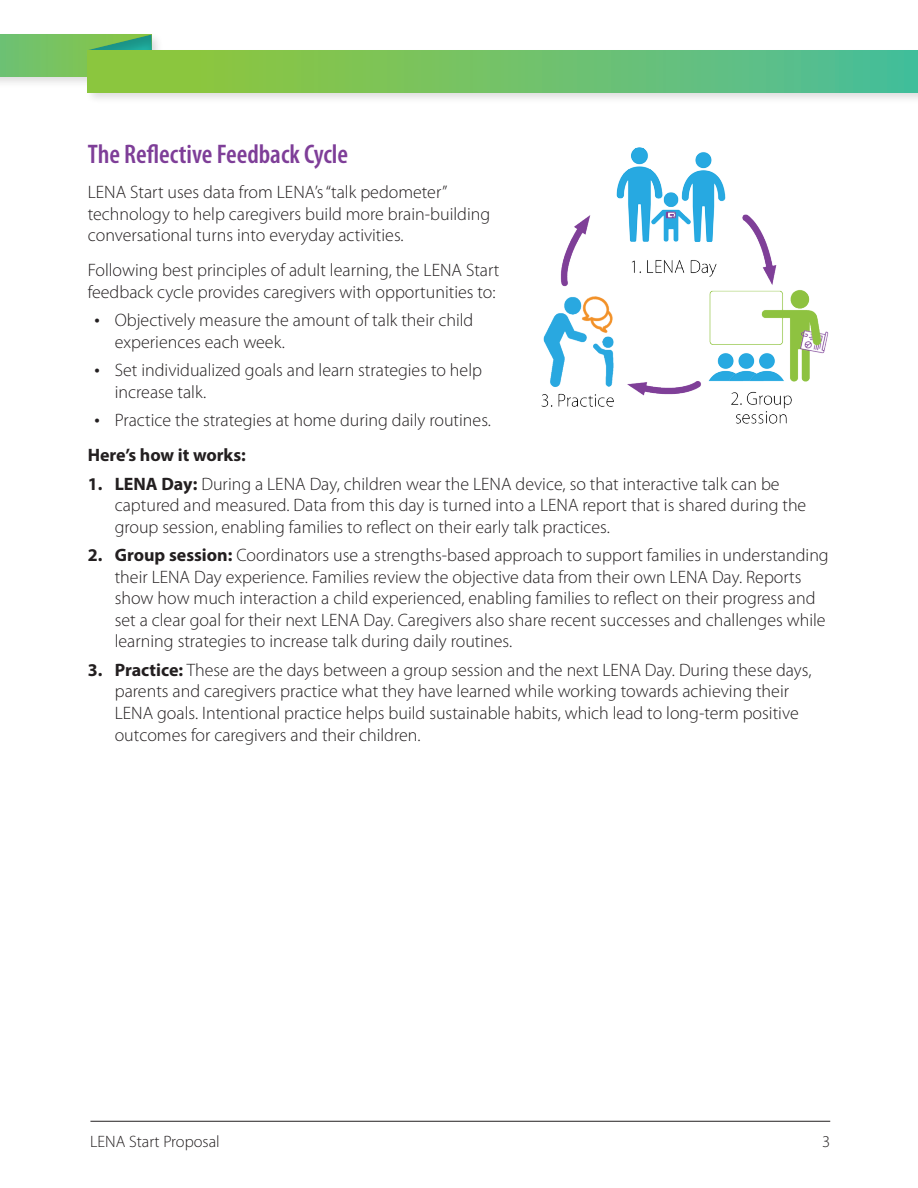
<style>
.page{position:relative;width:918px;height:1188px;background:#fff}
.page>*{position:absolute;margin:0;border:0;box-sizing:border-box;transform-origin:0 0}
.Subheadings{font:600 condensed 27px "Myriad Pro";color:#7e3e98}
.Subheadings-2{font:300 18px/21.6px "Myriad Pro";color:#231f20}
.Subheadings-3{font:700 18px "Myriad Pro";color:#231f20}
.t1{font:300 16.5px "Myriad Pro";color:#231f20}
.s1{font-weight:400;font-stretch:condensed;font-size:21px}
.s2{font-weight:700}
</style>
<div class="page">
<hr style="left:90px;top:1121px;width:740px;height:1px;background:#231f20">
<div style="left:0;top:31px;width:164px;height:58px;background:#231f20;opacity:.15"></div>
<svg style="left:0;top:34px;width:86px;height:42px;background:#75c265"></svg>
<svg style="left:86px;top:32px;width:69px;height:15px"></svg>
<div style="left:84px;top:47px;width:834px;height:57px;background:#231f20;opacity:.15"></div>
<div style="left:87px;top:50px;width:831px;height:42px;background:linear-gradient(to right,#95c734,#4cbd9c)"></div>
<img style="left:541px;top:147px;width:288px;height:277px">
<p class="Subheadings" style="left:88px;top:139px;width:262px">The Reflective Feedback Cycle</p>
<p class="Subheadings-2" style="left:88px;top:181px;width:404px">LENA Start uses data from LENA’s “talk pedometer” technology to help caregivers build more brain-building conversational turns into everyday activities.</p>
<p class="Subheadings-2" style="left:88px;top:259px;width:413px">Following best principles of adult learning, the LENA Start feedback cycle provides caregivers with opportunities to:</p>
<p class="Subheadings-2" style="left:115px;top:309px;width:360px;text-indent:-20px"><span class="s1">•</span> Objectively measure the amount of talk their child experiences each week.</p>
<p class="Subheadings-2" style="left:115px;top:359px;width:369px;text-indent:-20px"><span class="s1">•</span> Set individualized goals and learn strategies to help increase talk.</p>
<p class="Subheadings-2" style="left:94px;top:409px;width:398px"><span class="s1">•</span> Practice the strategies at home during daily routines.</p>
<p class="Subheadings-3" style="left:88px;top:443px;width:160px">Here’s how it works:</p>
<p class="Subheadings-2" style="left:115px;top:473px;width:693px;text-indent:-27px"><span class="s2">1. LENA Day:</span> During a LENA Day, children wear the LENA device, so that interactive talk can be captured and measured. Data from this day is turned into a LENA report that is shared during the group session, enabling families to reflect on their early talk practices.</p>
<p class="Subheadings-2" style="left:115px;top:544px;width:716px;text-indent:-27px"><span class="s2">2. Group session:</span> Coordinators use a strengths-based approach to support families in understanding their LENA Day experience. Families review the objective data from their own LENA Day. Reports show how much interaction a child experienced, enabling families to reflect on their progress and set a clear goal for their next LENA Day. Caregivers also share recent successes and challenges while learning strategies to increase talk during daily routines.</p>
<p class="Subheadings-2" style="left:115px;top:659px;width:698px;text-indent:-27px"><span class="s2">3. Practice:</span> These are the days between a group session and the next LENA Day. During these days, parents and caregivers practice what they have learned while working towards achieving their LENA goals. Intentional practice helps build sustainable habits, which lead to long-term positive outcomes for caregivers and their children.</p>
<p class="t1" style="left:90px;top:1132px;width:131px">LENA Start Proposal</p>
<p class="t1" style="left:822px;top:1132px;width:10px">3</p>
</div>
